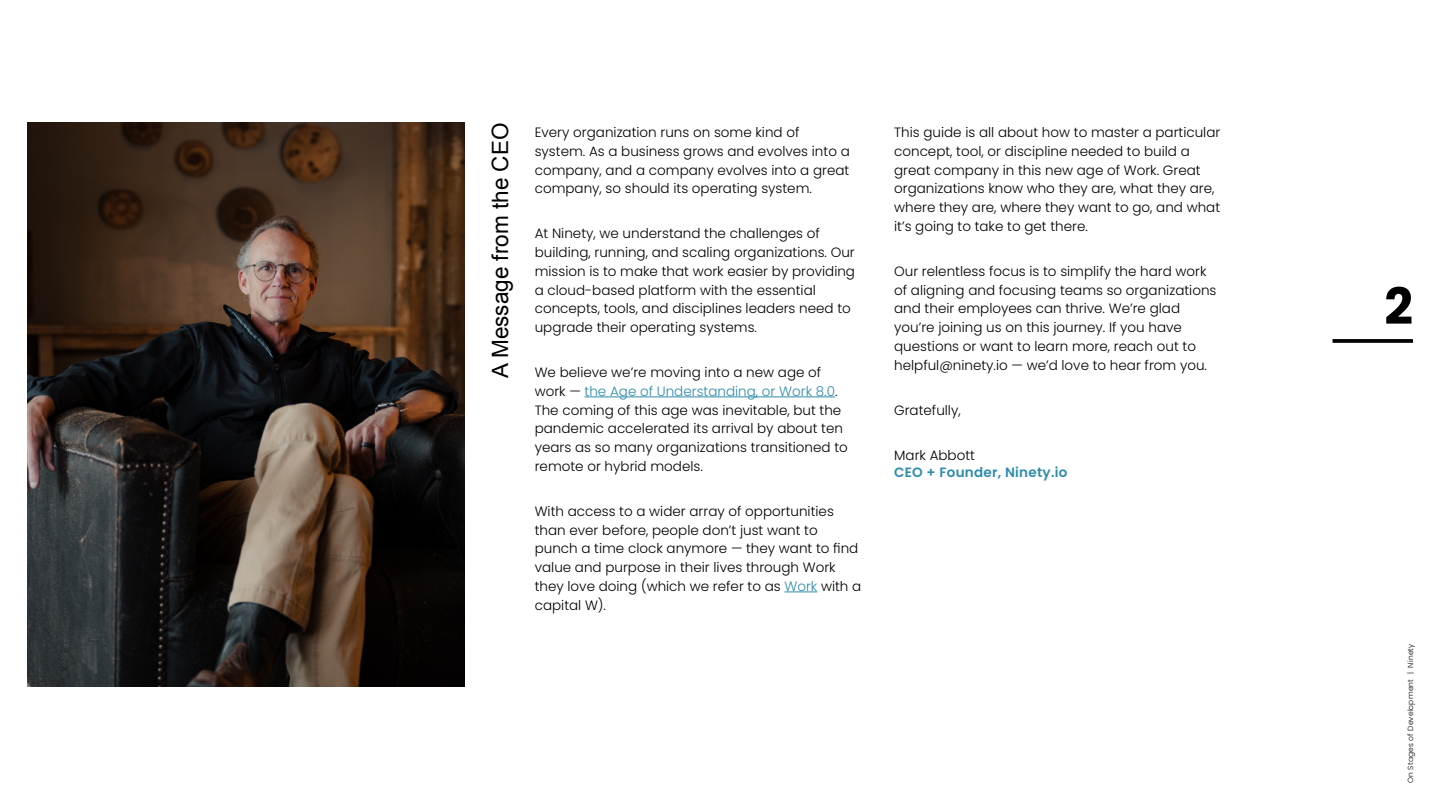
<style>
.page{position:relative;width:1440px;height:810px;background:#fff}
.page>*{position:absolute;margin:0;border:0;box-sizing:border-box;transform-origin:0 0}
.t1{font:700 50.25px "Poppins";color:#000}
.t2{font:22.5px "Arial";color:#000}
.t3{font:300 13.5px/18.8px "Poppins";color:#000}
.t4{font:600 13.5px "Poppins";letter-spacing:.02em;color:#2d8cab}
.t5{font:300 7.5px "Poppins";letter-spacing:.025em;color:#000}
.s1{color:#2f8baa}
</style>
<div class="page">
<svg style="left:1333px;top:339px;width:80px;height:4px"></svg>
<hr style="left:585px;top:397px;width:250px;height:1px;background:#2f8baa">
<hr style="left:784px;top:592px;width:33px;height:1px;background:#2f8baa">
<img style="left:28px;top:123px;width:436px;height:564px">
<h2 class="t2" style="left:485px;top:378px;width:257px;rotate:-90deg">A Message from the CEO</h2>
<p class="t3" style="left:535px;top:123px;width:317px">Every organization runs on some kind of system. As a business grows and evolves into a company, and a company evolves into a great company, so should its operating system.</p>
<p class="t3" style="left:535px;top:224px;width:322px">At Ninety, we understand the challenges of building, running, and scaling organizations. Our mission is to make that work easier by providing a cloud-based platform with the essential concepts, tools, and disciplines leaders need to upgrade their operating systems.</p>
<p class="t3" style="left:535px;top:363px;width:315px">We believe we’re moving into a new age of work — <span class="s1">the Age of Understanding, or Work 8.0</span>.<br>The coming of this age was inevitable, but the pandemic accelerated its arrival by about ten years as so many organizations transitioned to remote or hybrid models.</p>
<p class="t3" style="left:535px;top:502px;width:328px">With access to a wider array of opportunities than ever before, people don’t just want to punch a time clock anymore — they want to find value and purpose in their lives through Work they love doing (which we refer to as <span class="s1">Work</span> with a capital W).</p>
<p class="t3" style="left:894px;top:123px;width:328px">This guide is all about how to master a particular concept, tool, or discipline needed to build a great company in this new age of Work. Great organizations know who they are, what they are, where they are, where they want to go, and what it’s going to take to get there.</p>
<p class="t3" style="left:894px;top:262px;width:324px">Our relentless focus is to simplify the hard work of aligning and focusing teams so organizations and their employees can thrive. We’re glad you’re joining us on this journey. If you have questions or want to learn more, reach out to helpful@ninety.io — we’d love to hear from you.</p>
<p class="t3" style="left:894px;top:401px;width:68px">Gratefully,</p>
<p class="t3" style="left:894px;top:446px;width:82px">Mark Abbott</p>
<p class="t4" style="left:894px;top:464px;width:175px">CEO + Founder, Ninety.io</p>
<h1 class="t1" style="left:1384px;top:277px;width:30px">2</h1>
<p class="t5" style="left:1406px;top:783px;width:141px;rotate:-90deg">On Stages of Development | Ninety</p>
</div>
